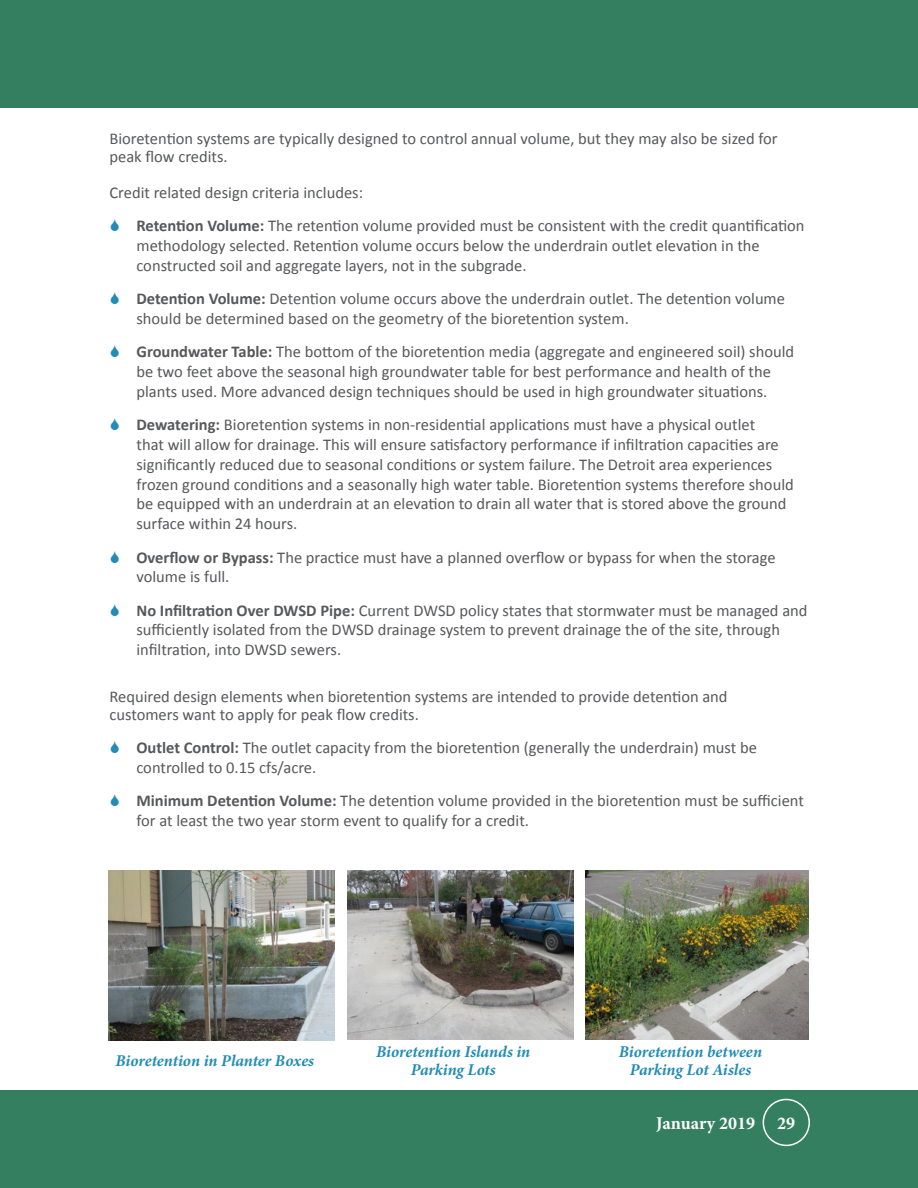
<style>
.page{position:relative;width:918px;height:1188px;background:#fff}
.page>*{position:absolute;margin:0;border:0;box-sizing:border-box;transform-origin:0 0}
.t1{font:700 18px "Minion Pro";color:#fff}
.Body_Copy{font:16.5px/19.8px "Calibri";color:#57585a}
.t2{font:italic 700 16.5px "Minion Pro";letter-spacing:-.005em;color:#228cb6}
.s1{font-weight:700}
</style>
<div class="page">
<div style="left:0;top:1091px;width:918px;height:97px;background:#347f60"></div>
<div style="left:0;top:0;width:918px;height:108px;background:#347f60"></div>
<div style="left:763px;top:1099px;width:47px;height:47px;border:2px solid #fff;border-radius:50%"></div>
<img style="left:586px;top:870px;width:223px;height:169px">
<img style="left:347px;top:870px;width:226px;height:169px">
<img style="left:108px;top:870px;width:226px;height:171px">
<p class="Body_Copy" style="left:110px;top:130px;width:670px;line-height:18px">Bioretention systems are typically designed to control annual volume, but they may also be sized for peak flow credits.</p>
<p class="Body_Copy" style="left:110px;top:183px;width:255px">Credit related design criteria includes:</p>
<p class="Body_Copy" style="left:136px;top:216px;width:670px"><span class="s1">Retention Volume:</span> The retention volume provided must be consistent with the credit quantification methodology selected. Retention volume occurs below the underdrain outlet elevation in the constructed soil and aggregate layers, not in the subgrade.</p>
<p class="Body_Copy" style="left:136px;top:289px;width:650px"><span class="s1">Detention Volume:</span> Detention volume occurs above the underdrain outlet. The detention volume should be determined based on the geometry of the bioretention system.</p>
<p class="Body_Copy" style="left:136px;top:342px;width:659px"><span class="s1">Groundwater Table:</span> The bottom of the bioretention media (aggregate and engineered soil) should be two feet above the seasonal high groundwater table for best performance and health of the plants used. More advanced design techniques should be used in high groundwater situations.</p>
<p class="Body_Copy" style="left:136px;top:415px;width:659px"><span class="s1">Dewatering:</span> Bioretention systems in non-residential applications must have a physical outlet<br>that will allow for drainage. This will ensure satisfactory performance if infiltration capacities are significantly reduced due to seasonal conditions or system failure. The Detroit area experiences frozen ground conditions and a seasonally high water table. Bioretention systems therefore should be equipped with an underdrain at an elevation to drain all water that is stored above the ground surface within 24 hours.</p>
<p class="Body_Copy" style="left:136px;top:547px;width:641px"><span class="s1">Overflow or Bypass:</span> The practice must have a planned overflow or bypass for when the storage volume is full.</p>
<p class="Body_Copy" style="left:136px;top:600px;width:673px"><span class="s1">No Infiltration Over DWSD Pipe:</span> Current DWSD policy states that stormwater must be managed and sufficiently isolated from the DWSD drainage system to prevent drainage the of the site, through infiltration, into DWSD sewers.</p>
<p class="Body_Copy" style="left:110px;top:688px;width:620px;line-height:18px">Required design elements when bioretention systems are intended to provide detention and customers want to apply for peak flow credits.</p>
<p class="Body_Copy" style="left:136px;top:738px;width:622px"><span class="s1">Outlet Control:</span> The outlet capacity from the bioretention (generally the underdrain) must be controlled to 0.15 cfs/acre.</p>
<p class="Body_Copy" style="left:136px;top:791px;width:669px"><span class="s1">Minimum Detention Volume:</span> The detention volume provided in the bioretention must be sufficient for at least the two year storm event to qualify for a credit.</p>
<p class="t2" style="left:115px;top:1049px;width:200px">Bioretention in Planter Boxes</p>
<p class="t2" style="left:376px;top:1040px;width:156px">Bioretention Islands in</p>
<p class="t2" style="left:411px;top:1058px;width:86px">Parking Lots</p>
<p class="t2" style="left:619px;top:1040px;width:145px">Bioretention between</p>
<p class="t2" style="left:630px;top:1058px;width:123px">Parking Lot Aisles</p>
<p class="t1" style="left:656px;top:1110px;width:141px">January 2019 29</p>
</div>
